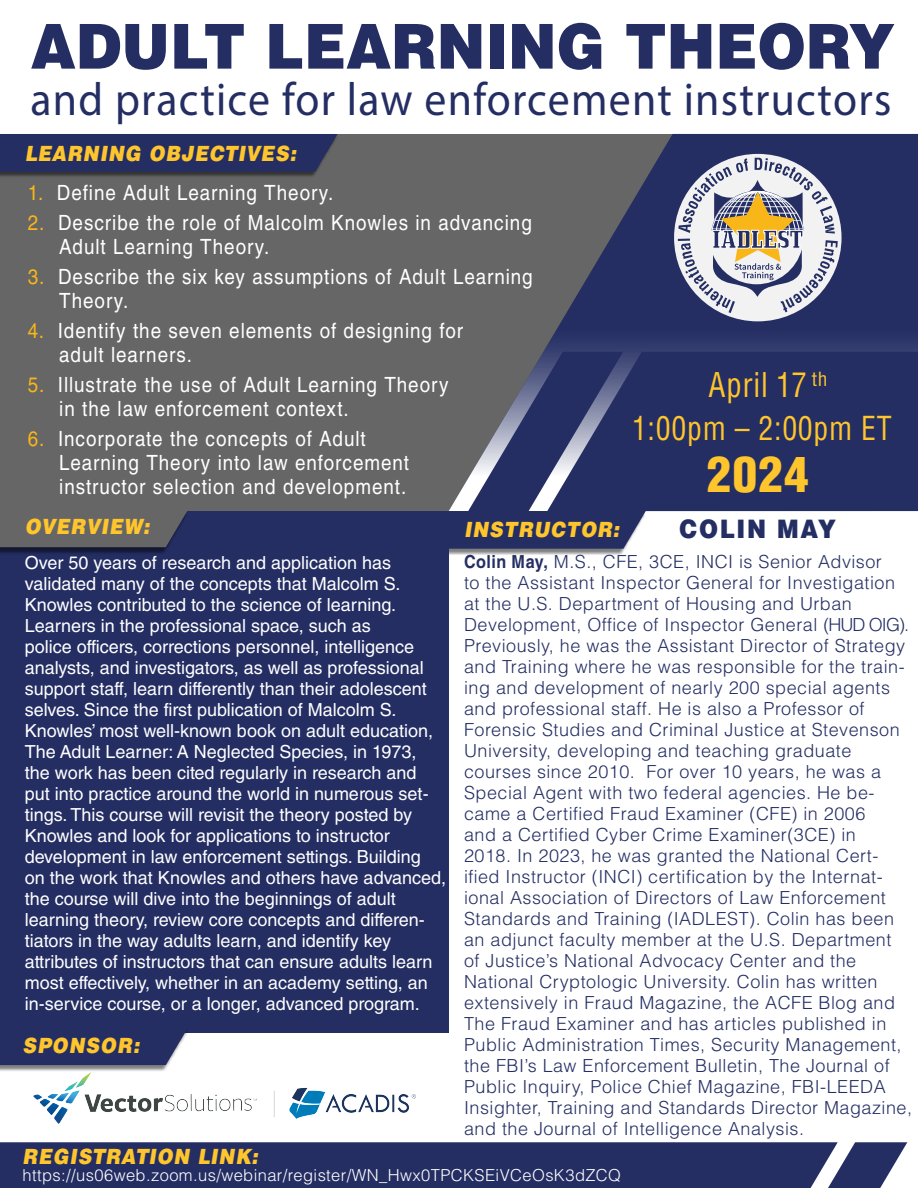
<style>
.page{position:relative;width:918px;height:1188px;background:#fff}
.page>*{position:absolute;margin:0;border:0;box-sizing:border-box;transform-origin:0 0}
.t1{font:900 61.95px "Helvetica LT Std";color:#242e63;scale:.94 1}
.t2{font:900 condensed 47.7px "Helvetica LT Std";color:#ffc52d}
.t3{font:46.5px "Myriad Pro";letter-spacing:.03em;color:#242e63;scale:.94 1}
.t4{font:condensed 33.3px "Helvetica LT Std";letter-spacing:.025em;color:#ffc52d;scale:.92 1}
.t5{font:condensed 32.25px "Helvetica LT Std";letter-spacing:.025em;color:#ffc52d;scale:.92 1}
.t6{font:900 25.5px "Helvetica LT Std";letter-spacing:.075em;color:#242e63;scale:.9 1}
.t7{font:21px/24px "Helvetica LT Std";letter-spacing:.05em;color:#fff;scale:.9 1}
.t8{font:italic 900 21px "Helvetica LT Std";letter-spacing:.05em;color:#ffc52d;scale:.9 1}
.t9{font:italic 900 21px "Helvetica LT Std";letter-spacing:.02em;color:#ffc52d;scale:.9 1}
.t10{font:condensed 19.05px "Helvetica LT Std";color:#ffc52d}
.t11{font:300 18px/21px "Helvetica LT Std";letter-spacing:.025em;color:#242e63}
.t12{font:18px/21px "Helvetica LT Std";color:#fff}
.t13{font:300 16.5px "Helvetica LT Std";letter-spacing:.025em;color:#fff}
.s1{color:#f8b618}
.s2{font-weight:700}
</style>
<div class="page">
<div style="left:0;top:134px;width:449px;height:377px;background:#666"></div>
<svg style="left:449px;top:134px;width:469px;height:177px;background:#464b64"></svg>
<svg style="left:449px;top:311px;width:469px;height:201px;background:#3a4168"></svg>
<div style="left:646px;top:352px;width:272px;height:159px;background:#242e63"></div>
<img style="left:280px;top:510px;width:368px;height:45px">
<svg style="left:287px;top:352px;width:359px;height:197px;background:#53586e"></svg>
<img style="left:0;top:134px;width:339px;height:46px">
<div style="left:0;top:134px;width:338px;height:38px;background:#242e63"></div>
<div style="left:0;top:511px;width:449px;height:522px;background:#242e63"></div>
<div style="left:0;top:1142px;width:907px;height:46px;background:#242e63"></div>
<img style="left:0;top:1065px;width:168px;height:8px">
<div style="left:0;top:1030px;width:187px;height:35px;background:#242e63"></div>
<img style="left:0;top:508px;width:190px;height:46px">
<div style="left:0;top:510px;width:188px;height:37px;background:#666"></div>
<img style="left:33px;top:1073px;width:383px;height:50px">
<div style="left:674px;top:154px;width:168px;height:167px;background:#f2f2f2;border-radius:50%"></div>
<svg style="left:678px;top:158px;width:160px;height:155px"></svg>
<h1 class="t1" style="left:31px;top:6px;width:921px">ADULT LEARNING THEORY</h1>
<h3 class="t3" style="left:31px;top:71px;width:917px">and practice for law enforcement instructors</h3>
<p class="t8" style="left:25px;top:140px;width:303px">LEARNING OBJECTIVES:</p>
<p class="t7" style="left:28px;top:181px;width:341px"><span class="s1">1.</span> Define Adult Learning Theory.</p>
<p class="t7" style="left:59px;top:211px;width:527px;text-indent:-31px"><span class="s1">2.</span> Describe the role of Malcolm Knowles in advancing<br>Adult Learning Theory.</p>
<p class="t7" style="left:59px;top:265px;width:528px;text-indent:-31px"><span class="s1">3.</span> Describe the six key assumptions of Adult Learning<br>Theory.</p>
<p class="t7" style="left:59px;top:319px;width:450px;text-indent:-31px"><span class="s1">4.</span> Identify the seven elements of designing for adult learners.</p>
<p class="t7" style="left:59px;top:373px;width:434px;text-indent:-31px"><span class="s1">5.</span> Illustrate the use of Adult Learning Theory in the law enforcement context.</p>
<p class="t7" style="left:59px;top:427px;width:390px;text-indent:-31px"><span class="s1">6.</span> Incorporate the concepts of Adult<br>Learning Theory into law enforcement instructor selection and development.</p>
<p class="t10" style="left:812px;top:367px;width:17px">th</p>
<h3 class="t4" style="left:709px;top:364px;width:108px">April 17</h3>
<h3 class="t5" style="left:632px;top:408px;width:284px">1:00pm – 2:00pm ET</h3>
<h2 class="t2" style="left:707px;top:444px;width:104px">2024</h2>
<p class="t9" style="left:25px;top:512px;width:140px">OVERVIEW:</p>
<p class="t8" style="left:464px;top:515px;width:174px">INSTRUCTOR:</p>
<h3 class="t6" style="left:680px;top:512px;width:175px">COLIN MAY</h3>
<p class="t12" style="left:25px;top:553px;width:423px">Over 50 years of research and application has validated many of the concepts that Malcolm S.<br>Knowles contributed to the science of learning.<br>Learners in the professional space, such as<br>police officers, corrections personnel, intelligence analysts, and investigators, as well as professional support staff, learn differently than their adolescent selves. Since the first publication of Malcolm S.<br>Knowles’ most well-known book on adult education, The Adult Learner: A Neglected Species, in 1973,<br>the work has been cited regularly in research and<br>put into practice around the world in numerous set&shy;tings. This course will revisit the theory posted by Knowles and look for applications to instructor development in law enforcement settings. Building<br>on the work that Knowles and others have advanced, the course will dive into the beginnings of adult learning theory, review core concepts and differen&shy;tiators in the way adults learn, and identify key attributes of instructors that can ensure adults learn most effectively, whether in an academy setting, an in-service course, or a longer, advanced program.</p>
<p class="t8" style="left:23px;top:1032px;width:131px">SPONSOR:</p>
<p class="t11" style="left:464px;top:551px;width:449px"><span class="s2">Colin May,</span> M.S., CFE, 3CE, INCI is Senior Advisor<br>to the Assistant Inspector General for Investigation at the U.S. Department of Housing and Urban Development, Office of Inspector General (HUD OIG).<br>Previously, he was the Assistant Director of Strategy and Training where he was responsible for the train&shy;ing and development of nearly 200 special agents and professional staff. He is also a Professor of Forensic Studies and Criminal Justice at Stevenson University, developing and teaching graduate courses since 2010. For over 10 years, he was a Special Agent with two federal agencies. He be&shy;came a Certified Fraud Examiner (CFE) in 2006<br>and a Certified Cyber Crime Examiner(3CE) in<br>2018. In 2023, he was granted the National Cert&shy;ified Instructor (INCI) certification by the Internat&shy;ional Association of Directors of Law Enforcement Standards and Training (IADLEST). Colin has been an adjunct faculty member at the U.S. Department<br>of Justice’s National Advocacy Center and the National Cryptologic University. Colin has written extensively in Fraud Magazine, the ACFE Blog and The Fraud Examiner and has articles published in Public Administration Times, Security Management, the FBI’s Law Enforcement Bulletin, The Journal of Public Inquiry, Police Chief Magazine, FBI-LEEDA Insighter, Training and Standards Director Magazine, and the Journal of Intelligence Analysis.</p>
<p class="t8" style="left:23px;top:1142px;width:263px">REGISTRATION LINK:</p>
<p class="t13" style="left:23px;top:1165px;width:600px">https://us06web.zoom.us/webinar/register/WN_Hwx0TPCKSEiVCeOsK3dZCQ</p>
</div>
